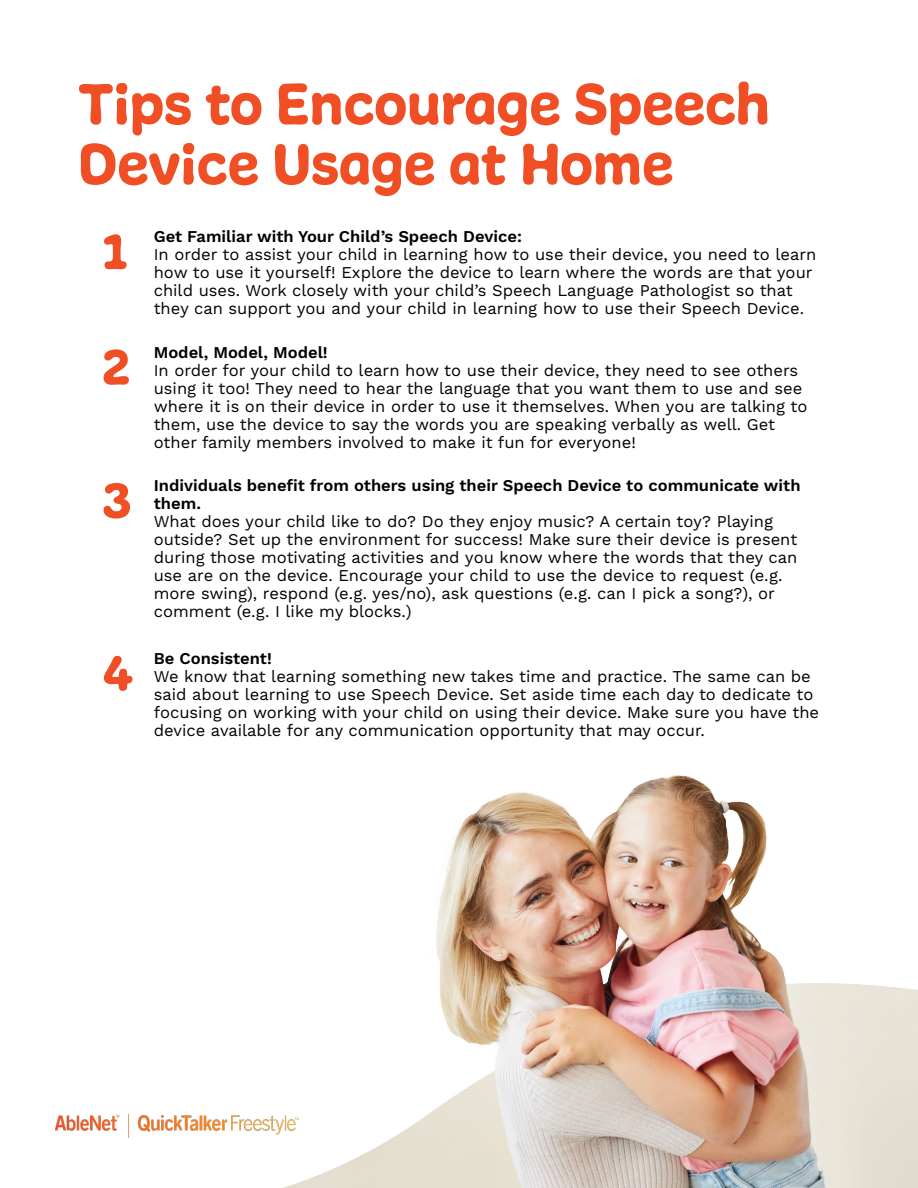
<style>
.page{position:relative;width:918px;height:1188px;background:#fff}
.page>*{position:absolute;margin:0;border:0;box-sizing:border-box;transform-origin:0 0}
.t1{font:61.5px/60px "Freude";color:#f04e25}
.t2{font:52.5px "Freude";color:#f04e25}
.t3{font:16.5px/18px "Work Sans";color:#000}
.t4{font:600 16.5px/18px "Work Sans";color:#000}
</style>
<div class="page">
<img style="left:55px;top:775px;width:863px;height:413px">
<h1 class="t1" style="left:78px;top:75px;width:693px">Tips to Encourage Speech<br>Device Usage at Home</h1>
<p class="t4" style="left:154px;top:228px;width:370px">Get Familiar with Your Child’s Speech Device:</p>
<p class="t3" style="left:154px;top:246px;width:664px">In order to assist your child in learning how to use their device, you need to learn how to use it yourself! Explore the device to learn where the words are that your child uses. Work closely with your child’s Speech Language Pathologist so that they can support you and your child in learning how to use their Speech Device.</p>
<p class="t4" style="left:154px;top:344px;width:175px">Model, Model, Model!</p>
<p class="t3" style="left:154px;top:362px;width:655px">In order for your child to learn how to use their device, they need to see others using it too! They need to hear the language that you want them to use and see where it is on their device in order to use it themselves. When you are talking to them, use the device to say the words you are speaking verbally as well. Get other family members involved to make it fun for everyone!</p>
<p class="t4" style="left:154px;top:477px;width:648px">Individuals benefit from others using their Speech Device to communicate with them.</p>
<p class="t3" style="left:154px;top:513px;width:645px">What does your child like to do? Do they enjoy music? A certain toy? Playing outside? Set up the environment for success! Make sure their device is present during those motivating activities and you know where the words that they can use are on the device. Encourage your child to use the device to request (e.g. more swing), respond (e.g. yes/no), ask questions (e.g. can I pick a song?), or comment (e.g. I like my blocks.)</p>
<p class="t4" style="left:154px;top:650px;width:120px">Be Consistent!</p>
<p class="t3" style="left:154px;top:668px;width:667px">We know that learning something new takes time and practice. The same can be said about learning to use Speech Device. Set aside time each day to dedicate to focusing on working with your child on using their device. Make sure you have the device available for any communication opportunity that may occur.</p>
<h2 class="t2" style="left:103px;top:219px;width:27px">1</h2>
<h2 class="t2" style="left:103px;top:335px;width:29px">2</h2>
<h2 class="t2" style="left:103px;top:468px;width:30px">3</h2>
<h2 class="t2" style="left:103px;top:641px;width:32px">4</h2>
</div>
